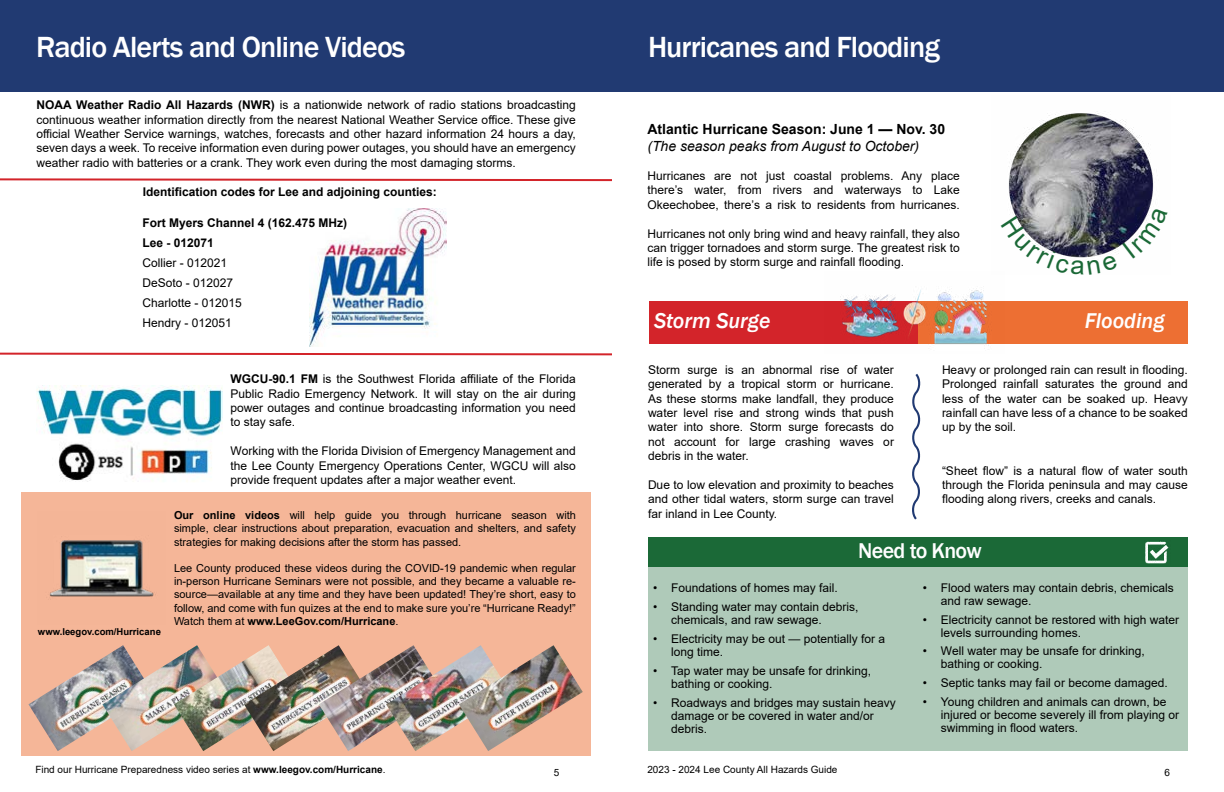
<style>
.page{position:relative;width:1224px;height:792px;background:#fff}
.page>*{position:absolute;margin:0;border:0;box-sizing:border-box;transform-origin:0 0}
.t1{font:500 30px "Franklin Gothic";letter-spacing:-.03em;color:#fff}
.t2{font:italic 500 22px "Franklin Gothic";color:#fff}
.t3{font:500 22px "Franklin Gothic";letter-spacing:-.03em;color:#fff}
.t4{font:700 14px "Arial";color:#000}
.t5{font:italic 14px "Arial";color:#000}
.t6{font:12px/14.4px "Arial";color:#000;text-align:justify}
.t7{font:700 12px/20px "Arial";color:#000}
.t8{font:11px/13.2px "Arial";color:#000;text-align:justify}
.t9{font:10px "Arial";color:#000}
.t10{font:700 9.5px "Arial";color:#000}
.s1{font-weight:700}
</style>
<div class="page">
<div style="left:21px;top:492px;width:570px;height:264px;background:#f5b698"></div>
<img style="left:310px;top:209px;width:137px;height:137px">
<div style="left:0;top:0;width:612px;height:92px;background:#213a72"></div>
<div style="left:604px;top:0;width:620px;height:92px;background:#213a72"></div>
<div style="left:649px;top:301px;width:283px;height:42px;background:#d3242a"></div>
<div style="left:918px;top:301px;width:270px;height:42px;background:#ed6f33"></div>
<div style="left:648px;top:538px;width:540px;height:29px;background:#1b6937"></div>
<div style="left:648px;top:564px;width:540px;height:187px;background:#afcab9"></div>
<img style="left:36px;top:385px;width:187px;height:97px">
<img style="left:29px;top:658px;width:73px;height:93px">
<img style="left:102px;top:645px;width:72px;height:106px">
<img style="left:174px;top:645px;width:70px;height:106px">
<img style="left:244px;top:645px;width:75px;height:106px">
<img style="left:319px;top:645px;width:67px;height:106px">
<img style="left:386px;top:645px;width:73px;height:106px">
<img style="left:459px;top:645px;width:124px;height:106px">
<img style="left:1008px;top:111px;width:146px;height:96px">
<svg style="left:912px;top:373px;width:9px;height:147px"></svg>
<img style="left:824px;top:288px;width:180px;height:58px">
<img style="left:1145px;top:541px;width:24px;height:23px">
<svg style="left:0;top:178px;width:612px;height:4px"></svg>
<svg style="left:0;top:352px;width:612px;height:4px"></svg>
<img style="left:46px;top:540px;width:110px;height:60px">
<svg style="left:1012px;top:207px;width:138px;height:54px"></svg>
<h1 class="t1" style="left:36px;top:28px;width:371px">Radio Alerts and Online Videos</h1>
<h1 class="t1" style="left:648px;top:28px;width:293px">Hurricanes and Flooding</h1>
<p class="t6" style="left:36px;top:98px;width:541px"><span class="s1">NOAA Weather Radio All Hazards (NWR)</span> is a nationwide network of radio stations broadcasting continuous weather information directly from the nearest National Weather Service office. These give official Weather Service warnings, watches, forecasts and other hazard information 24 hours a day, seven days a week. To receive information even during power outages, you should have an emergency weather radio with batteries or a crank. They work even during the most damaging storms.</p>
<p class="t4" style="left:647px;top:120px;width:299px">Atlantic Hurricane Season: June 1 — Nov. 30</p>
<p class="t5" style="left:647px;top:137px;width:273px">(The season peaks from August to October)</p>
<p class="t6" style="left:647px;top:169px;width:314px">Hurricanes are not just coastal problems. Any place there’s water, from rivers and waterways to Lake Okeechobee, there’s a risk to residents from hurricanes.</p>
<p class="t6" style="left:647px;top:226px;width:314px">Hurricanes not only bring wind and heavy rainfall, they also can trigger tornadoes and storm surge. The greatest risk to life is posed by storm surge and rainfall flooding.</p>
<p class="t7" style="left:143px;top:182px;width:296px">Identification codes for Lee and adjoining counties:</p>
<p class="t7" style="left:142px;top:212px;width:206px">Fort Myers Channel 4 (162.475 MHz)<br>Lee - 012071</p>
<p class="t6" style="left:142px;top:252px;width:101px;line-height:20px;text-align:left">Collier - 012021<br>DeSoto - 012027<br>Charlotte - 012015<br>Hendry - 012051</p>
<h2 class="t2" style="left:654px;top:307px;width:118px">Storm Surge</h2>
<h2 class="t2" style="left:1085px;top:307px;width:81px">Flooding</h2>
<p class="t6" style="left:648px;top:362px;width:247px">Storm surge is an abnormal rise of water generated by a tropical storm or hurricane.<br>As these storms make landfall, they produce water level rise and strong winds that push water into shore. Storm surge forecasts do not account for large crashing waves or debris in the water.</p>
<p class="t6" style="left:648px;top:478px;width:247px">Due to low elevation and proximity to beaches and other tidal waters, storm surge can travel far inland in Lee County.</p>
<p class="t6" style="left:942px;top:362px;width:247px">Heavy or prolonged rain can result in flooding.<br>Prolonged rainfall saturates the ground and less of the water can be soaked up. Heavy rainfall can have less of a chance to be soaked up by the soil.</p>
<p class="t6" style="left:942px;top:463px;width:247px">“Sheet flow” is a natural flow of water south through the Florida peninsula and may cause flooding along rivers, creeks and canals.</p>
<h2 class="t3" style="left:858px;top:537px;width:125px">Need to Know</h2>
<p class="t6" style="left:231px;top:372px;width:347px"><span class="s1">WGCU-90.1 FM</span> is the Southwest Florida affiliate of the Florida Public Radio Emergency Network. It will stay on the air during power outages and continue broadcasting information you need to stay safe.</p>
<p class="t6" style="left:231px;top:444px;width:347px">Working with the Florida Division of Emergency Management and the Lee County Emergency Operations Center, WGCU will also provide frequent updates after a major weather event.</p>
<p class="t8" style="left:174px;top:509px;width:403px"><span class="s1">Our online videos</span> will help guide you through hurricane season with simple, clear instructions about preparation, evacuation and shelters, and safety strategies for making decisions after the storm has passed.</p>
<p class="t8" style="left:174px;top:562px;width:403px">Lee County produced these videos during the COVID-19 pandemic when regular in-person Hurricane Seminars were not possible, and they became a valuable re&shy;source—available at any time and they have been updated! They’re short, easy to follow, and come with fun quizes at the end to make sure you’re “Hurricane Ready!” Watch them at <span class="s1">www.LeeGov.com/Hurricane</span>.</p>
<p class="t6" style="left:941px;top:581px;width:234px;line-height:13px;text-indent:-18px">• Flood waters may contain debris, chemicals and raw sewage.</p>
<p class="t6" style="left:941px;top:613px;width:240px;line-height:13px;text-indent:-18px">• Electricity cannot be restored with high water levels surrounding homes.</p>
<p class="t6" style="left:941px;top:645px;width:205px;line-height:13px;text-indent:-18px">• Well water may be unsafe for drinking, bathing or cooking.</p>
<p class="t6" style="left:923px;top:676px;width:246px">• Septic tanks may fail or become damaged.</p>
<p class="t6" style="left:941px;top:696px;width:240px;line-height:13px;text-align:left;text-indent:-18px">• Young children and animals can drown, be injured or become severely ill from playing or swimming in flood waters.</p>
<p class="t6" style="left:653px;top:580px;width:186px">• Foundations of homes may fail.</p>
<p class="t6" style="left:671px;top:600px;width:189px;line-height:13px;text-indent:-18px">• Standing water may contain debris, chemicals, and raw sewage.</p>
<p class="t6" style="left:671px;top:632px;width:216px;line-height:13px;text-indent:-18px">• Electricity may be out — potentially for a long time.</p>
<p class="t6" style="left:671px;top:664px;width:202px;line-height:13px;text-indent:-18px">• Tap water may be unsafe for drinking, bathing or cooking.</p>
<p class="t6" style="left:671px;top:696px;width:226px;line-height:13px;text-align:left;text-indent:-18px">• Roadways and bridges may sustain heavy damage or be covered in water and/or debris.</p>
<p class="t10" style="left:38px;top:625px;width:125px">www.leegov.com/Hurricane</p>
<p class="t9" style="left:35px;top:762px;width:352px">Find our Hurricane Preparedness video series at <span class="s1">www.leegov.com/Hurricane</span>.</p>
<p class="t9" style="left:647px;top:762px;width:192px">2023 - 2024 Lee County All Hazards Guide</p>
<p class="t9" style="left:1165px;top:766px;width:7px">6</p>
<p class="t9" style="left:554px;top:766px;width:7px">5</p>
</div>
